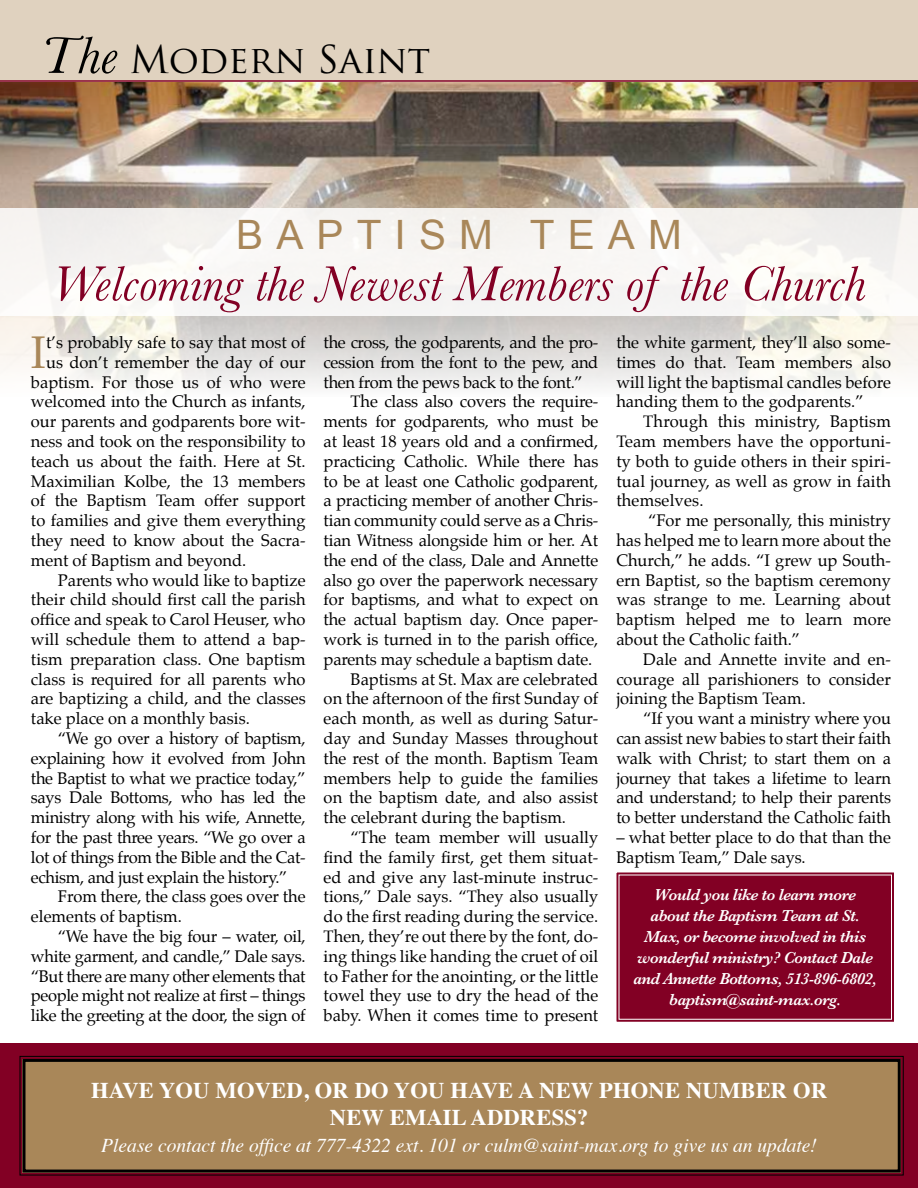
<style>
.page{position:relative;width:918px;height:1188px;background:#fff}
.page>*{position:absolute;margin:0;border:0;box-sizing:border-box;transform-origin:0 0}
.t1{font:italic 51px "Baskerville";color:#820024}
.t2{font:44.85px "Palatino";color:#a98759}
.t3{font:40.5px "Arial";letter-spacing:.325em;color:#a98759}
.t4{font:37.5px "Trajan Pro";color:#000}
.t5{font:700 22.5px/27px "Times";letter-spacing:.01em;color:#fff;text-align:center}
.t6{font:italic 19.5px "Times";color:#fff}
.t7{font:16.5px/19.8px "Palatino";color:#000;text-align:justify}
.t8{font:16.5px "Palatino";letter-spacing:-.02em;color:#000}
.t9{font:italic 600 16.5px/21px "Baskerville";letter-spacing:-.03em;color:#fff;text-align:center}
.s1{font-family:"Baskerville";font-style:italic;font-size:54px}
</style>
<div class="page">
<img style="left:0;top:82px;width:918px;height:305px">
<div style="left:0;top:0;width:918px;height:82px;background:#e0d2bf"></div>
<div style="left:0;top:1043px;width:918px;height:145px;background:#820024"></div>
<div style="left:616px;top:872px;width:278px;height:150px;background:#820024"></div>
<div style="left:19px;top:1055px;width:885px;height:121px;background:#a98759"></div>
<div style="left:22px;top:1059px;width:879px;height:114px;border:3px solid #000"></div>
<div style="left:0;top:208px;width:918px;height:108px;background:#f7f5f3"></div>
<h3 class="t4" style="left:40px;top:35px;width:391px"><span class="s1">The</span> Modern Saint</h3>
<h3 class="t3" style="left:236px;top:208px;width:447px">BAPTISM TEAM</h3>
<h1 class="t1" style="left:52px;top:250px;width:816px">Welcoming the Newest Members of the Church</h1>
<h2 class="t2" style="left:31px;top:315px;width:17px">I</h2>
<p class="t7" style="left:46px;top:332px;width:261px">t’s probably safe to say that most of</p>
<p class="t7" style="left:46px;top:352px;width:261px">us don’t remember the day of our</p>
<p class="t7" style="left:31px;top:372px;width:276px">baptism. For those us of who were</p>
<p class="t7" style="left:31px;top:392px;width:276px">welcomed into the Church as infants,</p>
<p class="t7" style="left:31px;top:412px;width:276px">our parents and godparents bore wit-</p>
<p class="t7" style="left:31px;top:431px;width:276px">ness and took on the responsibility to</p>
<p class="t7" style="left:31px;top:451px;width:276px">teach us about the faith. Here at St.</p>
<p class="t7" style="left:31px;top:471px;width:276px">Maximilian Kolbe, the 13 members</p>
<p class="t7" style="left:31px;top:491px;width:276px">of the Baptism Team offer support</p>
<p class="t7" style="left:31px;top:511px;width:276px">to families and give them everything</p>
<p class="t7" style="left:31px;top:530px;width:276px">they need to know about the Sacra-</p>
<p class="t7" style="left:31px;top:550px;width:217px">ment of Baptism and beyond.</p>
<p class="t7" style="left:58px;top:570px;width:249px">Parents who would like to baptize</p>
<p class="t7" style="left:31px;top:590px;width:276px">their child should first call the parish</p>
<p class="t7" style="left:31px;top:610px;width:276px">office and speak to Carol Heuser, who</p>
<p class="t7" style="left:31px;top:629px;width:276px">will schedule them to attend a bap-</p>
<p class="t7" style="left:31px;top:649px;width:276px">tism preparation class. One baptism</p>
<p class="t7" style="left:31px;top:669px;width:276px">class is required for all parents who</p>
<p class="t7" style="left:31px;top:689px;width:276px">are baptizing a child, and the classes</p>
<p class="t7" style="left:31px;top:709px;width:220px">take place on a monthly basis.</p>
<p class="t8" style="left:58px;top:725px;width:249px">“We go over a history of baptism,</p>
<p class="t8" style="left:31px;top:744px;width:276px">explaining how it evolved from John</p>
<p class="t8" style="left:31px;top:764px;width:276px">the Baptist to what we practice today,”</p>
<p class="t8" style="left:31px;top:784px;width:276px">says Dale Bottoms, who has led the</p>
<p class="t8" style="left:31px;top:804px;width:276px">ministry along with his wife, Annette,</p>
<p class="t8" style="left:31px;top:824px;width:276px">for the past three years. “We go over a</p>
<p class="t8" style="left:31px;top:843px;width:276px">lot of things from the Bible and the Cat-</p>
<p class="t8" style="left:31px;top:863px;width:258px">echism, and just explain the history.”</p>
<p class="t7" style="left:58px;top:887px;width:249px">From there, the class goes over the</p>
<p class="t7" style="left:31px;top:907px;width:152px">elements of baptism.</p>
<p class="t8" style="left:58px;top:923px;width:249px">“We have the big four – water, oil,</p>
<p class="t8" style="left:31px;top:942px;width:276px">white garment, and candle,” Dale says.</p>
<p class="t8" style="left:31px;top:962px;width:276px">“But there are many other elements that</p>
<p class="t8" style="left:31px;top:982px;width:276px">people might not realize at first – things</p>
<p class="t8" style="left:31px;top:1002px;width:276px">like the greeting at the door, the sign of</p>
<p class="t8" style="left:324px;top:329px;width:276px">the cross, the godparents, and the pro-</p>
<p class="t8" style="left:324px;top:348px;width:276px">cession from the font to the pew, and</p>
<p class="t8" style="left:324px;top:368px;width:261px">then from the pews back to the font.”</p>
<p class="t7" style="left:351px;top:392px;width:249px">The class also covers the require-</p>
<p class="t7" style="left:324px;top:412px;width:276px">ments for godparents, who must be</p>
<p class="t7" style="left:324px;top:431px;width:276px">at least 18 years old and a confirmed,</p>
<p class="t7" style="left:324px;top:451px;width:276px">practicing Catholic. While there has</p>
<p class="t7" style="left:324px;top:471px;width:276px">to be at least one Catholic godparent,</p>
<p class="t7" style="left:324px;top:491px;width:276px">a practicing member of another Chris-</p>
<p class="t7" style="left:324px;top:511px;width:276px">tian community could serve as a Chris-</p>
<p class="t7" style="left:324px;top:530px;width:276px">tian Witness alongside him or her. At</p>
<p class="t7" style="left:324px;top:550px;width:276px">the end of the class, Dale and Annette</p>
<p class="t7" style="left:324px;top:570px;width:276px">also go over the paperwork necessary</p>
<p class="t7" style="left:324px;top:590px;width:276px">for baptisms, and what to expect on</p>
<p class="t7" style="left:324px;top:610px;width:276px">the actual baptism day. Once paper-</p>
<p class="t7" style="left:324px;top:629px;width:276px">work is turned in to the parish office,</p>
<p class="t7" style="left:324px;top:649px;width:270px">parents may schedule a baptism date.</p>
<p class="t7" style="left:351px;top:669px;width:249px">Baptisms at St. Max are celebrated</p>
<p class="t7" style="left:324px;top:689px;width:276px">on the afternoon of the first Sunday of</p>
<p class="t7" style="left:324px;top:709px;width:276px">each month, as well as during Satur-</p>
<p class="t7" style="left:324px;top:728px;width:276px">day and Sunday Masses throughout</p>
<p class="t7" style="left:324px;top:748px;width:276px">the rest of the month. Baptism Team</p>
<p class="t7" style="left:324px;top:768px;width:276px">members help to guide the families</p>
<p class="t7" style="left:324px;top:788px;width:276px">on the baptism date, and also assist</p>
<p class="t7" style="left:324px;top:808px;width:244px">the celebrant during the baptism.</p>
<p class="t7" style="left:351px;top:827px;width:249px">“The team member will usually</p>
<p class="t7" style="left:324px;top:847px;width:276px">find the family first, get them situat-</p>
<p class="t7" style="left:324px;top:867px;width:276px">ed and give any last-minute instruc-</p>
<p class="t7" style="left:324px;top:887px;width:276px">tions,” Dale says. “They also usually</p>
<p class="t7" style="left:324px;top:907px;width:276px">do the first reading during the service.</p>
<p class="t7" style="left:324px;top:926px;width:276px">Then, they’re out there by the font, do-</p>
<p class="t7" style="left:324px;top:946px;width:276px">ing things like handing the cruet of oil</p>
<p class="t7" style="left:324px;top:966px;width:276px">to Father for the anointing, or the little</p>
<p class="t7" style="left:324px;top:986px;width:276px">towel they use to dry the head of the</p>
<p class="t7" style="left:324px;top:1006px;width:276px">baby. When it comes time to present</p>
<p class="t7" style="left:616px;top:332px;width:276px">the white garment, they’ll also some&shy;times do that. Team members also will light the baptismal candles before handing them to the godparents.”</p>
<p class="t7" style="left:616px;top:412px;width:276px;text-indent:27px">Through this ministry, Baptism Team members have the opportuni&shy;ty both to guide others in their spiri&shy;tual journey, as well as grow in faith themselves.</p>
<p class="t7" style="left:616px;top:511px;width:276px;text-indent:32px">“For me personally, this ministry has helped me to learn more about the Church,” he adds. “I grew up South&shy;ern Baptist, so the baptism ceremony was strange to me. Learning about baptism helped me to learn more about the Catholic faith.”</p>
<p class="t7" style="left:616px;top:649px;width:276px;text-indent:27px">Dale and Annette invite and en&shy;courage all parishioners to consider joining the Baptism Team.</p>
<p class="t7" style="left:616px;top:709px;width:276px;text-indent:27px">“If you want a ministry where you can assist new babies to start their faith walk with Christ; to start them on a journey that takes a lifetime to learn and understand; to help their parents to better understand the Catholic faith</p>
<p class="t7" style="left:616px;top:827px;width:276px">– what better place to do that than the<br>Baptism Team,” Dale says.</p>
<p class="t9" style="left:633px;top:884px;width:245px">Would you like to learn more about the Baptism Team at St.<br>Max, or become involved in this wonderful ministry? Contact Dale and Annette Bottoms, 513-896-6802, baptism@saint-max.org.</p>
<h3 class="t5" style="left:91px;top:1074px;width:738px">HAVE YOU MOVED, OR DO YOU HAVE A NEW PHONE NUMBER OR<br>NEW EMAIL ADDRESS?</h3>
<p class="t6" style="left:101px;top:1128px;width:717px">Please contact the office at 777-4322 ext. 101 or culm@saint-max.org to give us an update!</p>
</div>
